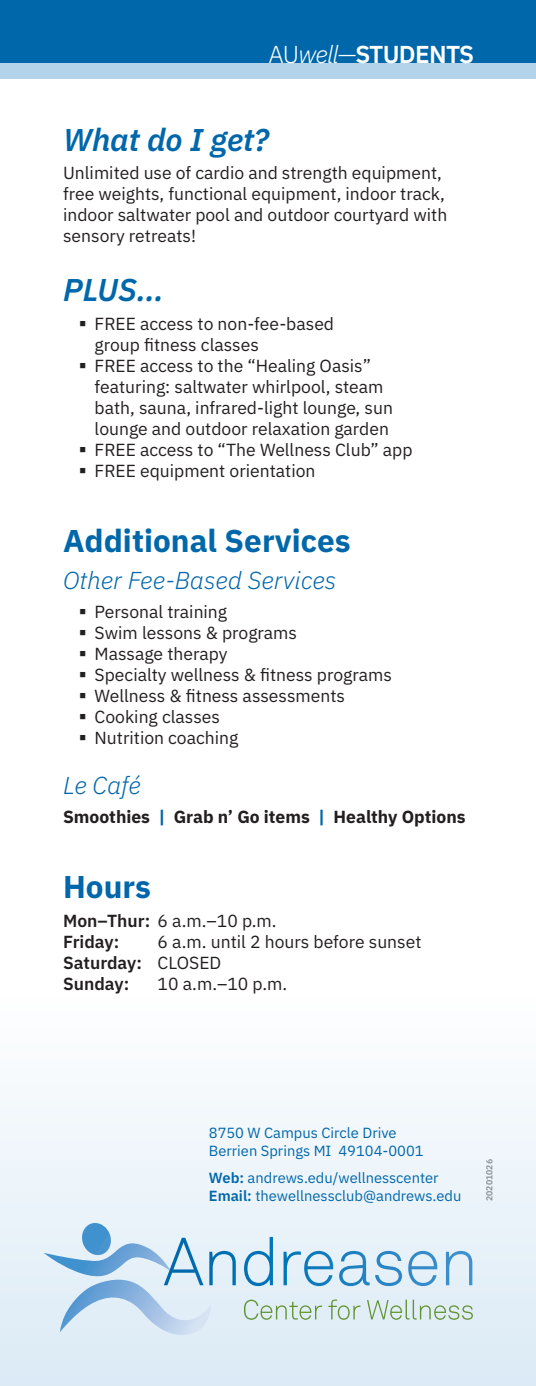
<style>
.page{position:relative;width:536px;height:1386px;background:#fff}
.page>*{position:absolute;margin:0;border:0;box-sizing:border-box;transform-origin:0 0}
.t1{font:700 31.5px "IBM Plex Sans";color:#0067aa}
.t2{font:italic 600 31.5px "IBM Plex Sans";color:#0067aa}
.t3{font:italic 300 24.5px "IBM Plex Sans";color:#0067aa}
.t4{font:600 24.5px "IBM Plex Sans";letter-spacing:-.03em;color:#fff}
.t5{font:17.5px/21px "IBM Plex Sans";color:#231f20}
.t6{font:700 17.5px "IBM Plex Sans";color:#231f20}
.t7{font:600 17.5px/21px "IBM Plex Sans";color:#231f20}
.t8{font:14.7px/18.4px "IBM Plex Sans";color:#0067aa}
.t9{font:600 8.75px "IBM Plex Sans";color:#939598}
.s1{font-weight:300}
.s2{font-weight:300;font-style:italic}
.s3{color:#0067aa}
.s4{font-weight:400}
.s5{font-weight:600}
</style>
<div class="page">
<div style="left:0;top:987px;width:536px;height:399px;background:linear-gradient(to bottom,#fff,#dbeaf5)"></div>
<img style="left:80px;top:1223px;width:33px;height:20px">
<img style="left:60px;top:1280px;width:151px;height:64px">
<img style="left:43px;top:1243px;width:121px;height:34px">
<img style="left:164px;top:1237px;width:308px;height:49px">
<svg style="left:244px;top:1299px;width:228px;height:21px"></svg>
<div style="left:0;top:0;width:536px;height:79px;background:#b3d3eb"></div>
<div style="left:0;top:0;width:536px;height:63px;background:#0067aa"></div>
<h2 class="t4" style="left:268px;top:35px;width:207px"><span class="s1">AU</span><span class="s2">well—</span>STUDENTS</h2>
<h1 class="t2" style="left:63px;top:115px;width:208px">What do I get?</h1>
<p class="t5" style="left:63px;top:161px;width:385px">Unlimited use of cardio and strength equipment, free weights, functional equipment, indoor track, indoor saltwater pool and outdoor courtyard with sensory retreats!</p>
<h1 class="t2" style="left:63px;top:265px;width:102px">PLUS…</h1>
<p class="t5" style="left:94px;top:312px;width:241px;text-indent:-16px">▪ FREE access to non-fee-based group fitness classes</p>
<p class="t5" style="left:94px;top:354px;width:300px;text-indent:-16px">▪ FREE access to the “Healing Oasis” featuring: saltwater whirlpool, steam bath, sauna, infrared-light lounge, sun lounge and outdoor relaxation garden</p>
<p class="t5" style="left:79px;top:438px;width:335px">▪ FREE access to “The Wellness Club” app</p>
<p class="t5" style="left:79px;top:459px;width:238px">▪ FREE equipment orientation</p>
<h1 class="t1" style="left:63px;top:515px;width:289px">Additional Services</h1>
<h2 class="t3" style="left:63px;top:562px;width:274px">Other Fee-Based Services</h2>
<p class="t5" style="left:79px;top:600px;width:150px">▪ Personal training</p>
<p class="t5" style="left:79px;top:621px;width:220px">▪ Swim lessons &amp; programs</p>
<p class="t5" style="left:79px;top:642px;width:150px">▪ Massage therapy</p>
<p class="t5" style="left:79px;top:663px;width:314px">▪ Specialty wellness &amp; fitness programs</p>
<p class="t5" style="left:79px;top:684px;width:268px">▪ Wellness &amp; fitness assessments</p>
<p class="t5" style="left:79px;top:705px;width:143px">▪ Cooking classes</p>
<p class="t5" style="left:79px;top:726px;width:161px">▪ Nutrition coaching</p>
<h2 class="t3" style="left:63px;top:767px;width:79px">Le Café</h2>
<p class="t6" style="left:63px;top:803px;width:404px">Smoothies <span class="s3">|</span> Grab n’ Go items <span class="s3">|</span> Healthy Options</p>
<h1 class="t1" style="left:63px;top:861px;width:89px">Hours</h1>
<p class="t7" style="left:63px;top:908px;width:215px">Mon–Thur: <span class="s4">6 a.m.–10 p.m.<br></span>Friday:</p>
<p class="t5" style="left:63px;top:929px;width:360px;text-indent:94px">6 a.m. until 2 hours before sunset<br><span class="s5">Saturday:</span> CLOSED<br><span class="s5">Sunday:</span></p>
<p class="t5" style="left:158px;top:971px;width:131px">10 a.m.–10 p.m.</p>
<p class="t8" style="left:209px;top:1123px;width:216px">8750 W Campus Circle Drive<br>Berrien Springs MI 49104-0001</p>
<p class="t8" style="left:209px;top:1167px;width:254px"><span class="s5">Web:</span> andrews.edu/wellnesscenter<br><span class="s5">Email:</span> thewellnessclub@andrews.edu</p>
<p class="t9" style="left:482px;top:1201px;width:43px;rotate:-90deg">20201026</p>
</div>
